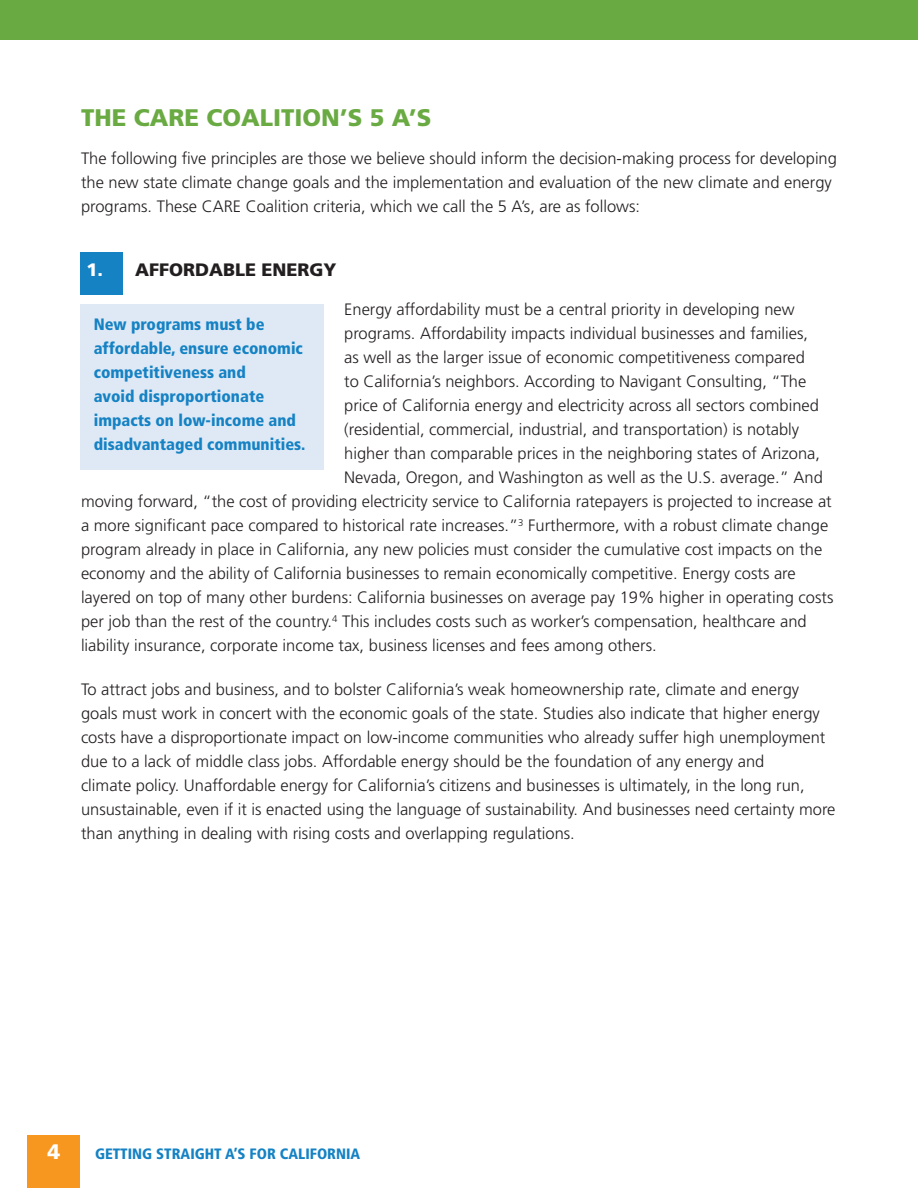
<style>
.page{position:relative;width:918px;height:1188px;background:#fff}
.page>*{position:absolute;margin:0;border:0;box-sizing:border-box;transform-origin:0 0}
.t1{font:900 24px "Frutiger LT Std";color:#6aaa43}
.myfootnotes{font:900 21px "Frutiger LT Std";color:#fff}
.List_Paragraph{font:900 18px "Frutiger LT Std";color:#231f20}
.List_Paragraph-2{font:300 16.5px/24px "Frutiger LT Std";color:#231f20}
.List_Paragraph-3{font:900 condensed 16.5px/24px "Frutiger LT Std";color:#1582c4}
.t2{font:900 condensed 15px "Frutiger LT Std";color:#1582c4}
.s1{color:#fff}
</style>
<div class="page">
<div style="left:0;top:0;width:918px;height:40px;background:#6aaa43"></div>
<div style="left:28px;top:1135px;width:52px;height:53px;background:#f7971f"></div>
<div style="left:80px;top:253px;width:42px;height:42px;background:#1582c4"></div>
<div style="left:80px;top:305px;width:244px;height:165px;background:#dfe9f5"></div>
<p class="t1" style="left:81px;top:103px;width:352px">THE CARE COALITION’S 5 A’S</p>
<p class="List_Paragraph-2" style="left:81px;top:146px;width:758px">The following five principles are those we believe should inform the decision-making process for developing the new state climate change goals and the implementation and evaluation of the new climate and energy programs. These CARE Coalition criteria, which we call the 5 A’s, are as follows:</p>
<p class="List_Paragraph" style="left:87px;top:259px;width:252px"><span class="s1">1.</span> AFFORDABLE ENERGY</p>
<p class="List_Paragraph-2" style="left:344px;top:298px;width:452px">Energy affordability must be a central priority in developing new</p>
<p class="List_Paragraph-2" style="left:344px;top:322px;width:465px">programs. Affordability impacts individual businesses and families,</p>
<p class="List_Paragraph-2" style="left:344px;top:346px;width:462px">as well as the larger issue of economic competitiveness compared</p>
<p class="List_Paragraph-2" style="left:344px;top:370px;width:464px">to California’s neighbors. According to Navigant Consulting, “The</p>
<p class="List_Paragraph-2" style="left:344px;top:394px;width:476px">price of California energy and electricity across all sectors combined</p>
<p class="List_Paragraph-2" style="left:344px;top:418px;width:457px">(residential, commercial, industrial, and transportation) is notably</p>
<p class="List_Paragraph-2" style="left:344px;top:442px;width:477px">higher than comparable prices in the neighboring states of Arizona,</p>
<p class="List_Paragraph-2" style="left:344px;top:466px;width:480px">Nevada, Oregon, and Washington as well as the U.S. average.” And</p>
<p class="List_Paragraph-2" style="left:81px;top:490px;width:752px">moving forward, “the cost of providing electricity service to California ratepayers is projected to increase at</p>
<p class="List_Paragraph-2" style="left:81px;top:514px;width:749px">a more significant pace compared to historical rate increases.”<sup>3</sup> Furthermore, with a robust climate change</p>
<p class="List_Paragraph-2" style="left:81px;top:538px;width:743px">program already in place in California, any new policies must consider the cumulative cost impacts on the</p>
<p class="List_Paragraph-2" style="left:81px;top:562px;width:716px">economy and the ability of California businesses to remain economically competitive. Energy costs are</p>
<p class="List_Paragraph-2" style="left:81px;top:586px;width:754px">layered on top of many other burdens: California businesses on average pay 19% higher in operating costs</p>
<p class="List_Paragraph-2" style="left:81px;top:610px;width:727px">per job than the rest of the country.<sup>4</sup> This includes costs such as worker’s compensation, healthcare and</p>
<p class="List_Paragraph-2" style="left:81px;top:634px;width:577px">liability insurance, corporate income tax, business licenses and fees among others.</p>
<p class="List_Paragraph-2" style="left:81px;top:678px;width:756px">To attract jobs and business, and to bolster California’s weak homeownership rate, climate and energy goals must work in concert with the economic goals of the state. Studies also indicate that higher energy costs have a disproportionate impact on low-income communities who already suffer high unemployment due to a lack of middle class jobs. Affordable energy should be the foundation of any energy and<br>climate policy. Unaffordable energy for California’s citizens and businesses is ultimately, in the long run, unsustainable, even if it is enacted using the language of sustainability. And businesses need certainty more than anything in dealing with rising costs and overlapping regulations.</p>
<p class="List_Paragraph-3" style="left:94px;top:313px;width:213px">New programs must be affordable, ensure economic competitiveness and<br>avoid disproportionate impacts on low-income and disadvantaged communities.</p>
<p class="myfootnotes" style="left:48px;top:1139px;width:14px">4</p>
<p class="t2" style="left:95px;top:1145px;width:267px">GETTING STRAIGHT A’S FOR CALIFORNIA</p>
</div>
